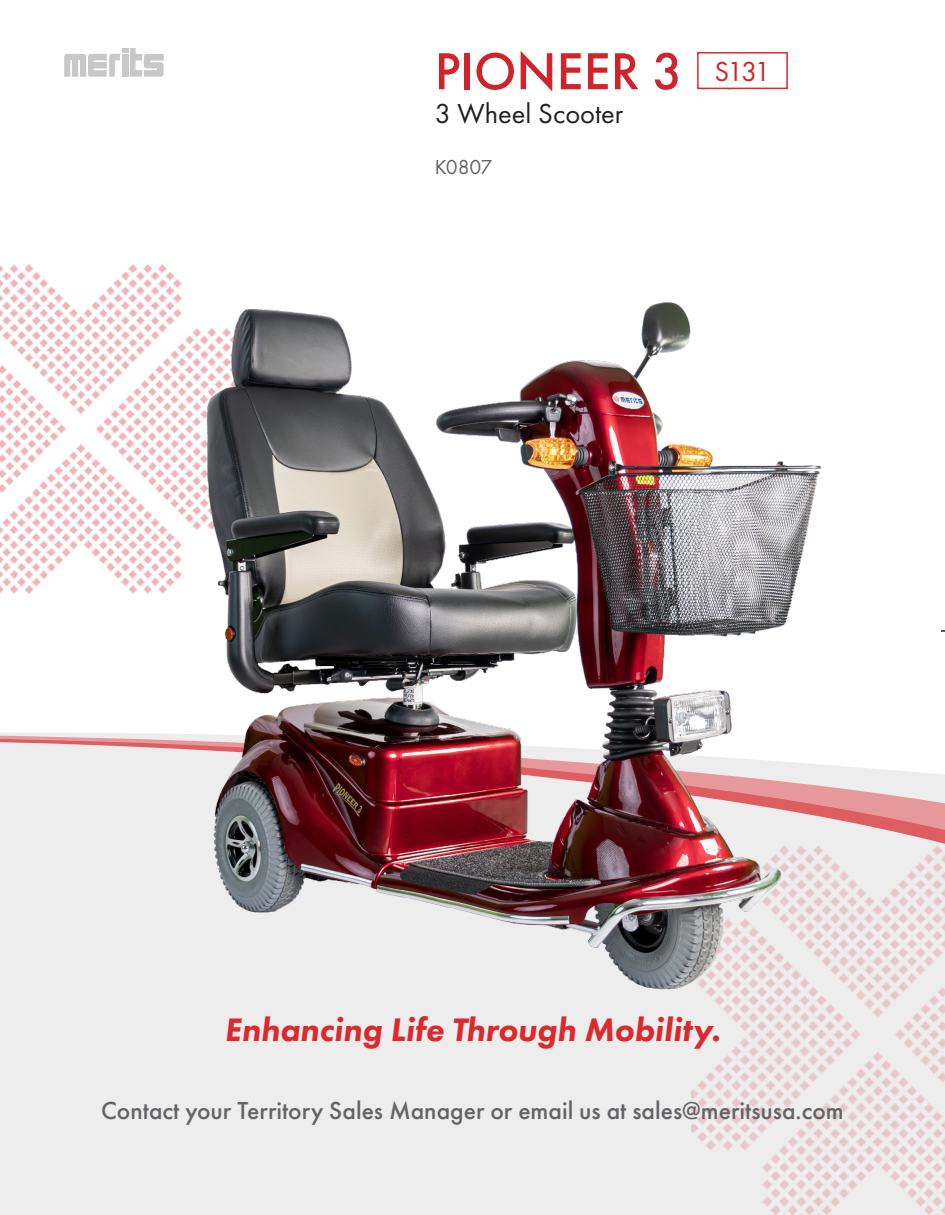
<style>
.page{position:relative;width:945px;height:1215px;background:#fff}
.page>*{position:absolute;margin:0;border:0;box-sizing:border-box;transform-origin:0 0}
.t1{font:500 54px "Futura PT";letter-spacing:-.005em;color:#d1232a}
.t2{font:italic 800 33.75px "Futura PT";color:#db292e}
.t3{font:28.5px "Futura PT";color:#231f20}
.t4{font:28.5px "Futura PT";color:#d1232a}
.t5{font:500 25.5px "Futura PT";color:#636366}
.t6{font:21px "Futura PT";letter-spacing:-.02em;color:#636366}
.s1{font-weight:400;font-size:28.5px}
</style>
<div class="page">
<div style="left:0;top:844px;width:691px;height:371px;background:#ededee"></div>
<img style="left:0;top:264px;width:175px;height:330px">
<img style="left:691px;top:844px;width:254px;height:371px">
<svg style="left:64px;top:48px;width:100px;height:29px"></svg>
<svg style="left:0;top:830px;width:945px;height:14px;background:#ebdbdc"></svg>
<svg style="left:0;top:775px;width:945px;height:55px;background:#ece1e2"></svg>
<svg style="left:0;top:733px;width:942px;height:42px"></svg>
<img style="left:175px;top:279px;width:722px;height:746px">
<div style="left:697px;top:52px;width:91px;height:37px;border:2px solid #db292e"></div>
<p class="t1" style="left:435px;top:39px;width:319px">PIONEER 3 <span class="s1">S131</span></p>
<p class="t3" style="left:435px;top:97px;width:190px">3 Wheel Scooter</p>
<p class="t6" style="left:435px;top:154px;width:59px">K0807</p>
<p class="t4" style="left:714px;top:55px;width:58px">S131</p>
<p class="t2" style="left:224px;top:1009px;width:498px">Enhancing Life Through Mobility.</p>
<p class="t5" style="left:101px;top:1096px;width:744px">Contact your Territory Sales Manager or email us at sales@meritsusa.com</p>
</div>
